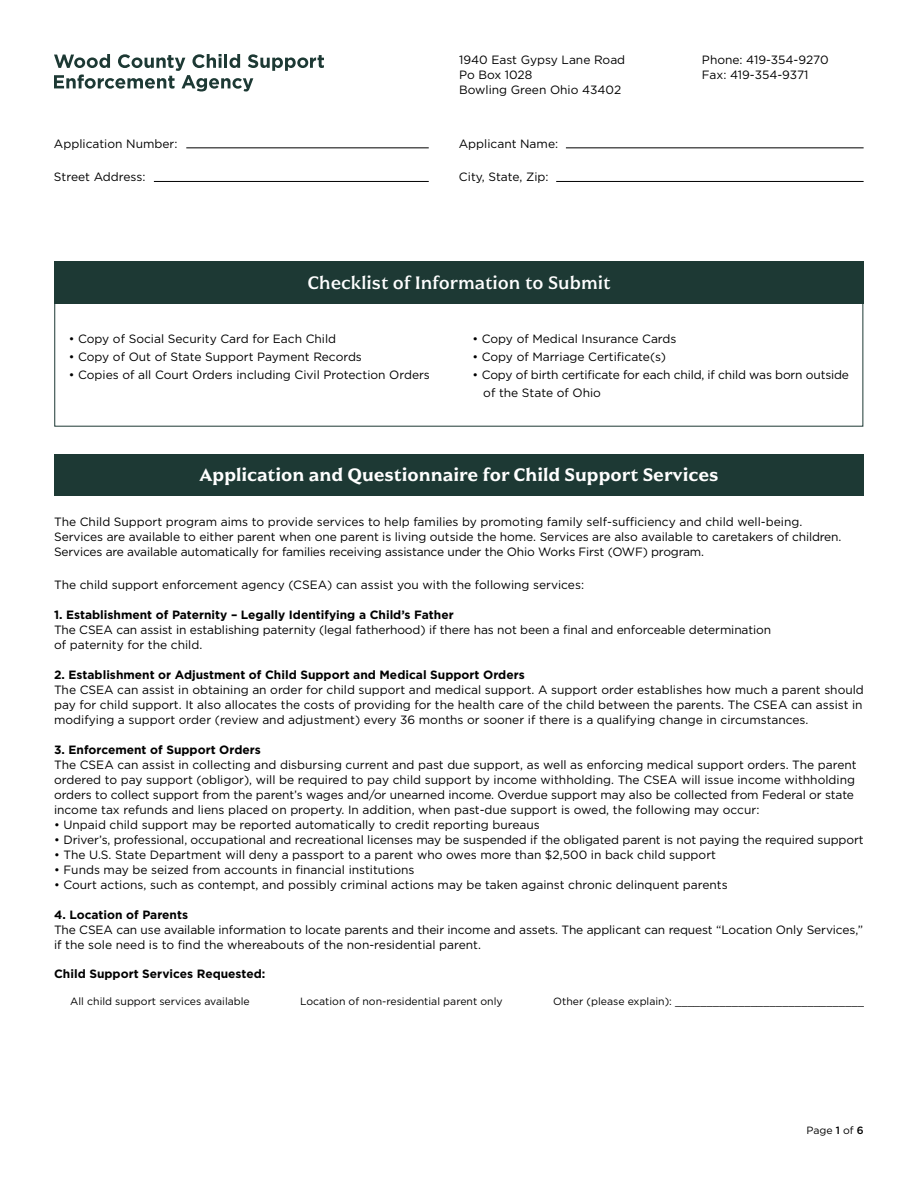
<style>
.page{position:relative;width:918px;height:1188px;background:#fff}
.page>*{position:absolute;margin:0;border:0;box-sizing:border-box;transform-origin:0 0}
.t1{font:18px "Civane Nor Dem";color:#fff}
.t2{font:18px "Civane Nor Med";color:#fff}
.t3{font:12px/15px "Gotham";color:#000}
.t4{font:700 12px "Gotham";color:#000}
.t5{font:10.5px "Gotham";color:#000}
.s1{font-weight:500}
</style>
<div class="page">
<svg style="left:54px;top:54px;width:270px;height:38px"></svg>
<div style="left:54px;top:454px;width:810px;height:42px;background:#1d3934"></div>
<hr style="left:566px;top:147px;width:298px;height:1px;background:#000">
<hr style="left:556px;top:181px;width:308px;height:1px;background:#000">
<hr style="left:186px;top:147px;width:243px;height:1px;background:#000">
<hr style="left:154px;top:181px;width:275px;height:1px;background:#000">
<div style="left:54px;top:262px;width:810px;height:42px;background:#1d3934"></div>
<div style="left:54px;top:262px;width:809px;height:165px;border:1px solid #1d3934"></div>
<p class="t3" style="left:54px;top:136px;width:125px">Application Number:</p>
<p class="t3" style="left:459px;top:52px;width:168px">1940 East Gypsy Lane Road<br>Po Box 1028<br>Bowling Green Ohio 43402</p>
<p class="t3" style="left:702px;top:52px;width:128px">Phone: 419-354-9270<br>Fax: 419-354-9371</p>
<p class="t3" style="left:459px;top:136px;width:101px">Applicant Name:</p>
<p class="t3" style="left:54px;top:169px;width:93px">Street Address:</p>
<p class="t3" style="left:459px;top:169px;width:91px">City, State, Zip:</p>
<h1 class="t2" style="left:307px;top:272px;width:305px">Checklist of Information to Submit</h1>
<p class="t3" style="left:69px;top:331px;width:269px">• Copy of Social Security Card for Each Child</p>
<p class="t3" style="left:69px;top:349px;width:295px">• Copy of Out of State Support Payment Records</p>
<p class="t3" style="left:69px;top:367px;width:363px">• Copies of all Court Orders including Civil Protection Orders</p>
<p class="t3" style="left:472px;top:331px;width:206px">• Copy of Medical Insurance Cards</p>
<p class="t3" style="left:472px;top:349px;width:195px">• Copy of Marriage Certificate(s)</p>
<p class="t3" style="left:483px;top:365px;width:367px;line-height:18px;text-indent:-11px">• Copy of birth certificate for each child, if child was born outside of the State of Ohio</p>
<h1 class="t1" style="left:200px;top:463px;width:521px">Application and Questionnaire for Child Support Services</h1>
<p class="t3" style="left:54px;top:514px;width:789px">The Child Support program aims to provide services to help families by promoting family self-sufficiency and child well-being.<br>Services are available to either parent when one parent is living outside the home. Services are also available to caretakers of children.<br>Services are available automatically for families receiving assistance under the Ohio Works First (OWF) program.</p>
<p class="t3" style="left:54px;top:577px;width:532px">The child support enforcement agency (CSEA) can assist you with the following services:</p>
<p class="t4" style="left:54px;top:606px;width:401px">1. Establishment of Paternity – Legally Identifying a Child’s Father</p>
<p class="t3" style="left:54px;top:622px;width:719px">The CSEA can assist in establishing paternity (legal fatherhood) if there has not been a final and enforceable determination of paternity for the child.</p>
<p class="t4" style="left:54px;top:666px;width:472px">2. Establishment or Adjustment of Child Support and Medical Support Orders</p>
<p class="t3" style="left:54px;top:682px;width:811px;text-align:justify">The CSEA can assist in obtaining an order for child support and medical support. A support order establishes how much a parent should pay for child support. It also allocates the costs of providing for the health care of the child between the parents. The CSEA can assist in modifying a support order (review and adjustment) every 36 months or sooner if there is a qualifying change in circumstances.</p>
<p class="t4" style="left:54px;top:741px;width:208px">3. Enforcement of Support Orders</p>
<p class="t3" style="left:54px;top:757px;width:804px">The CSEA can assist in collecting and disbursing current and past due support, as well as enforcing medical support orders. The parent ordered to pay support (obligor), will be required to pay child support by income withholding. The CSEA will issue income withholding orders to collect support from the parent’s wages and/or unearned income. Overdue support may also be collected from Federal or state income tax refunds and liens placed on property. In addition, when past-due support is owed, the following may occur:</p>
<p class="t3" style="left:54px;top:817px;width:487px">• Unpaid child support may be reported automatically to credit reporting bureaus</p>
<p class="t3" style="left:54px;top:832px;width:811px">• Driver’s, professional, occupational and recreational licenses may be suspended if the obligated parent is not paying the required support</p>
<p class="t3" style="left:54px;top:847px;width:663px">• The U.S. State Department will deny a passport to a parent who owes more than $2,500 in back child support</p>
<p class="t3" style="left:54px;top:862px;width:362px">• Funds may be seized from accounts in financial institutions</p>
<p class="t3" style="left:54px;top:877px;width:675px">• Court actions, such as contempt, and possibly criminal actions may be taken against chronic delinquent parents</p>
<p class="t4" style="left:54px;top:906px;width:135px">4. Location of Parents</p>
<p class="t3" style="left:54px;top:922px;width:810px">The CSEA can use available information to locate parents and their income and assets. The applicant can request “Location Only Services,” if the sole need is to find the whereabouts of the non-residential parent.</p>
<p class="t4" style="left:54px;top:966px;width:213px">Child Support Services Requested:</p>
<p class="t5" style="left:70px;top:994px;width:181px">All child support services available</p>
<p class="t5" style="left:300px;top:994px;width:204px">Location of non-residential parent only</p>
<p class="t5" style="left:553px;top:994px;width:312px">Other (please explain): ______________________________</p>
<p class="t5" style="left:806px;top:1124px;width:59px">Page <span class="s1">1</span> of <span class="s1">6</span></p>
</div>
